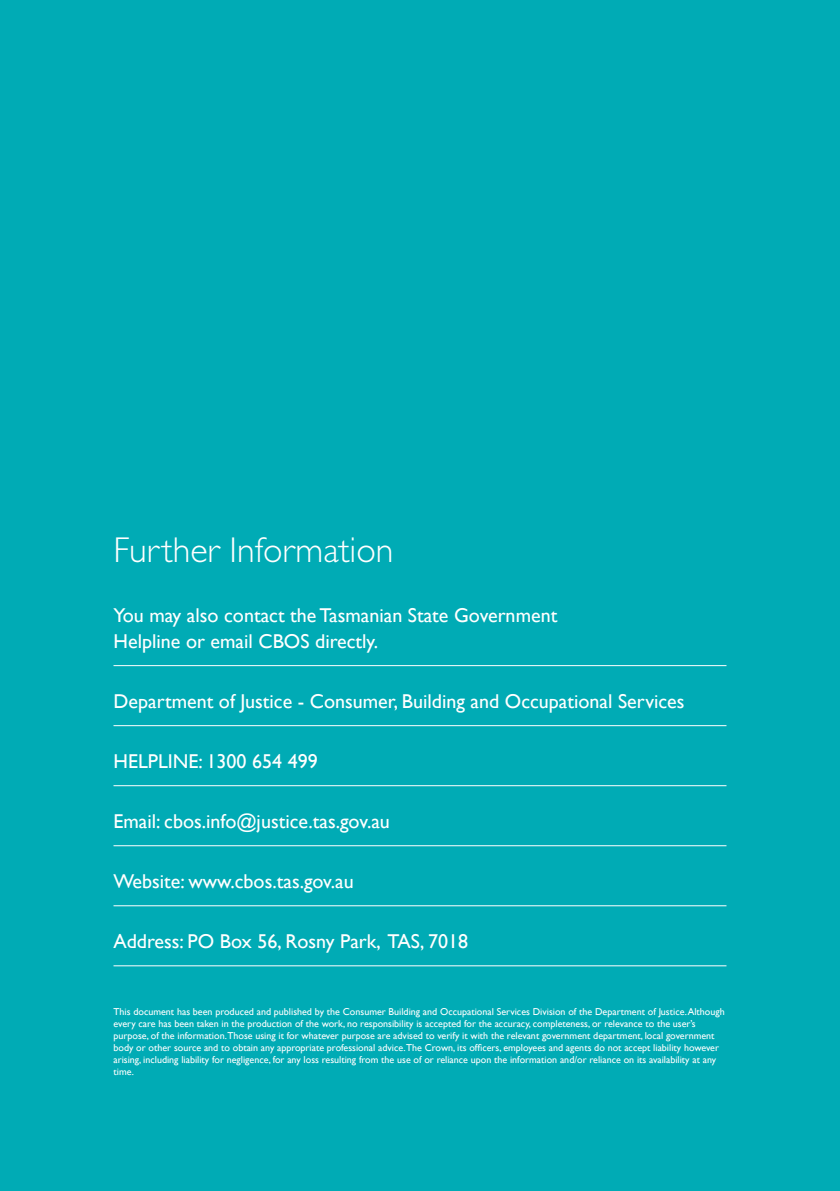
<style>
.page{position:relative;width:840px;height:1191px;background:#fff}
.page>*{position:absolute;margin:0;border:0;box-sizing:border-box;transform-origin:0 0}
.body{font:300 36px "Gill Sans";color:#fff}
.body-2{font:20px/26px "Gill Sans";color:#fff}
.body-3{font:10px/12px "Gill Sans";color:#fff}
</style>
<div class="page">
<div style="left:0;top:0;width:839px;height:1191px;background:#00abb5"></div>
<hr style="left:113px;top:665px;width:613px;height:1px;background:#fff">
<hr style="left:113px;top:725px;width:613px;height:1px;background:#fff">
<hr style="left:113px;top:785px;width:613px;height:1px;background:#fff">
<hr style="left:113px;top:845px;width:613px;height:1px;background:#fff">
<hr style="left:113px;top:905px;width:613px;height:1px;background:#fff">
<hr style="left:113px;top:965px;width:613px;height:1px;background:#fff">
<p class="body" style="left:113px;top:530px;width:281px">Further Information</p>
<p class="body-2" style="left:113px;top:602px;width:445px">You may also contact the Tasmanian State Government<br>Helpline or email CBOS directly.</p>
<p class="body-2" style="left:113px;top:688px;width:572px">Department of Justice - Consumer, Building and Occupational Services</p>
<p class="body-2" style="left:113px;top:748px;width:206px">HELPLINE: 1300 654 499</p>
<p class="body-2" style="left:113px;top:808px;width:278px">Email: cbos.info@justice.tas.gov.au</p>
<p class="body-2" style="left:113px;top:868px;width:242px">Website: www.cbos.tas.gov.au</p>
<p class="body-2" style="left:113px;top:928px;width:356px">Address: PO Box 56, Rosny Park, TAS, 7018</p>
<p class="body-3" style="left:113px;top:1005px;width:612px">This document has been produced and published by the Consumer Building and Occupational Services Division of the Department of Justice. Although every care has been taken in the production of the work, no responsibility is accepted for the accuracy, completeness, or relevance to the user’s purpose, of the information.Those using it for whatever purpose are advised to verify it with the relevant government department, local government body or other source and to obtain any appropriate professional advice.The Crown, its officers, employees and agents do not accept liability however arising, including liability for negligence, for any loss resulting from the use of or reliance upon the information and/or reliance on its availability at any time.</p>
</div>
